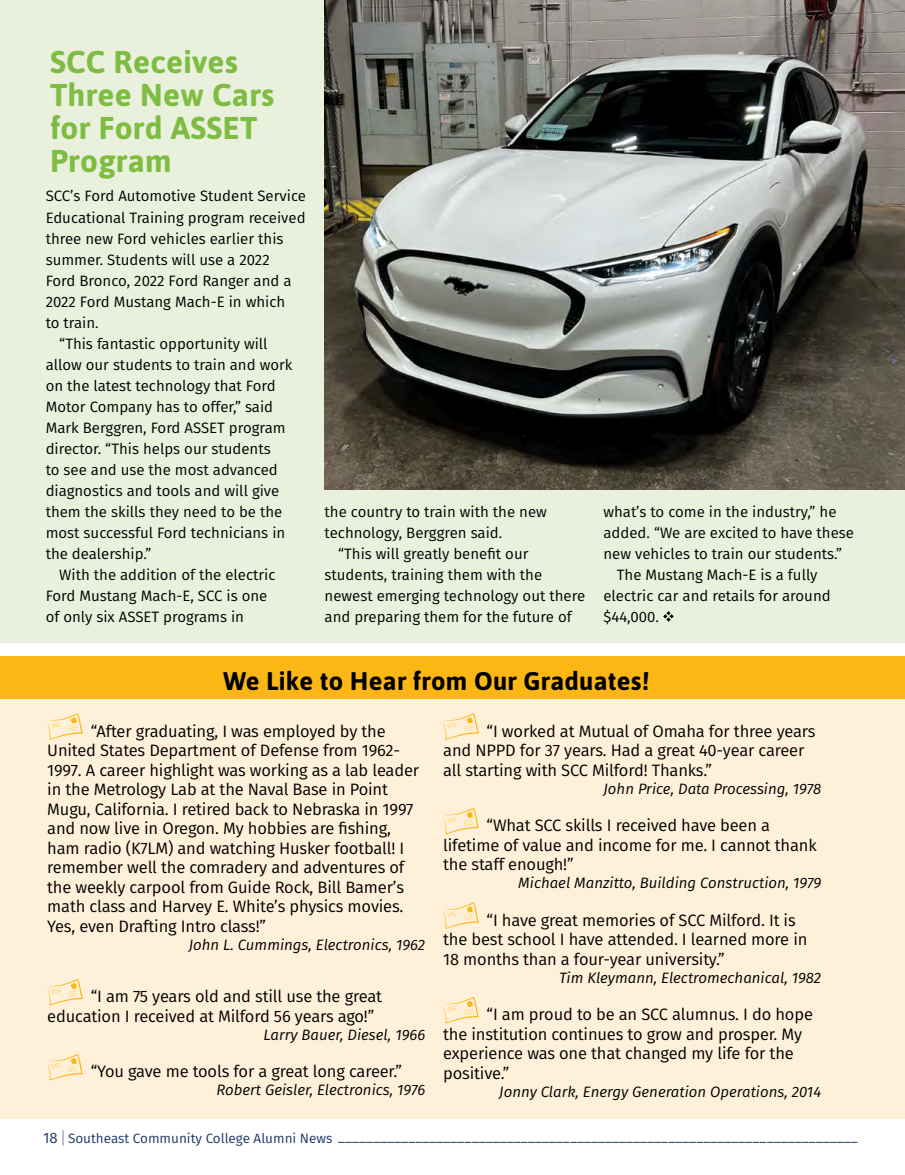
<style>
.page{position:relative;width:905px;height:1175px;background:#fff}
.page>*{position:absolute;margin:0;border:0;box-sizing:border-box;transform-origin:0 0}
.story_title_header_g{font:700 31.5px/33px "Asap";letter-spacing:.01em;color:#7fbc42}
.B_Head_Graduates_pur{font:700 25.5px "Asap";letter-spacing:.01em;color:#000}
._9_5-11__1stPARA{font:16.5px/19.5px "Fira Sans";letter-spacing:-.01em;color:#000}
._9_5-11_pt_main{font:15px/21px "Fira Sans";color:#000}
.credit_line{font:italic 15px "Fira Sans";color:#000}
._9_5-11__1stPARA-2{font:15px/21px "Fira Sans";color:#000}
.t1{font:13.5px "Fira Sans";color:#1a3768}
.s1{font-size:15px}
</style>
<div class="page">
<div style="left:0;top:689px;width:904px;height:430px;background:#fff1d9"></div>
<div style="left:0;top:0;width:904px;height:642px;background:#e9f1dd"></div>
<svg style="left:663px;top:611px;width:10px;height:10px"></svg>
<img style="left:324px;top:0;width:580px;height:489px">
<div style="left:0;top:656px;width:904px;height:42px;background:#fdb714"></div>
<svg style="left:47px;top:713px;width:36px;height:27px"></svg>
<svg style="left:47px;top:979px;width:36px;height:26px"></svg>
<svg style="left:47px;top:1054px;width:36px;height:26px"></svg>
<svg style="left:443px;top:713px;width:36px;height:27px"></svg>
<svg style="left:443px;top:808px;width:36px;height:26px"></svg>
<svg style="left:443px;top:902px;width:36px;height:27px"></svg>
<svg style="left:443px;top:997px;width:36px;height:26px"></svg>
<svg style="left:63px;top:1130px;width:1px;height:15px"></svg>
<p class="story_title_header_g" style="left:50px;top:44px;width:226px">SCC Receives<br>Three New Cars for Ford ASSET<br>Program</p>
<p class="_9_5-11__1stPARA-2" style="left:46px;top:185px;width:262px">SCC’s Ford Automotive Student Service<br>Educational Training program received three new Ford vehicles earlier this summer. Students will use a 2022<br>Ford Bronco, 2022 Ford Ranger and a<br>2022 Ford Mustang Mach-E in which<br>to train.</p>
<p class="_9_5-11_pt_main" style="left:46px;top:332px;width:248px;text-indent:14px">“This fantastic opportunity will allow our students to train and work on the latest technology that Ford<br>Motor Company has to offer,” said<br>Mark Berggren, Ford ASSET program director. “This helps our students<br>to see and use the most advanced diagnostics and tools and will give them the skills they need to be the most successful Ford technicians in the dealership.”</p>
<p class="_9_5-11_pt_main" style="left:46px;top:563px;width:231px;text-indent:14px">With the addition of the electric<br>Ford Mustang Mach-E, SCC is one of only six ASSET programs in</p>
<p class="_9_5-11_pt_main" style="left:324px;top:500px;width:224px">the country to train with the new technology, Berggren said.</p>
<p class="_9_5-11_pt_main" style="left:324px;top:542px;width:262px;text-indent:14px">“This will greatly benefit our students, training them with the newest emerging technology out there and preparing them for the future of</p>
<p class="_9_5-11_pt_main" style="left:603px;top:500px;width:252px">what’s to come in the industry,” he added. “We are excited to have these new vehicles to train our students.”</p>
<p class="_9_5-11_pt_main" style="left:603px;top:563px;width:229px;text-indent:14px">The Mustang Mach-E is a fully electric car and retails for around $44,000.</p>
<p class="B_Head_Graduates_pur" style="left:223px;top:663px;width:427px">We Like to Hear from Our Graduates!</p>
<p class="_9_5-11__1stPARA" style="left:47px;top:721px;width:373px;text-indent:43px">“After graduating, I was employed by the United States Department of Defense from 1962- 1997. A career highlight was working as a lab leader in the Metrology Lab at the Naval Base in Point Mugu, California. I retired back to Nebraska in 1997 and now live in Oregon. My hobbies are fishing, ham radio (K7LM) and watching Husker football! I remember well the comradery and adventures of the weekly carpool from Guide Rock, Bill Bamer’s math class and Harvey E. White’s physics movies.<br>Yes, even Drafting Intro class!”</p>
<p class="credit_line" style="left:189px;top:933px;width:238px">John L. Cummings, Electronics, 1962</p>
<p class="_9_5-11__1stPARA" style="left:47px;top:986px;width:336px;text-indent:43px">“I am 75 years old and still use the great education I received at Milford 56 years ago!”</p>
<p class="credit_line" style="left:263px;top:1023px;width:163px">Larry Bauer, Diesel, 1966</p>
<p class="_9_5-11__1stPARA" style="left:91px;top:1061px;width:313px">“You gave me tools for a great long career.”</p>
<p class="credit_line" style="left:216px;top:1079px;width:210px">Robert Geisler, Electronics, 1976</p>
<p class="_9_5-11__1stPARA" style="left:443px;top:721px;width:374px;text-indent:43px">“I worked at Mutual of Omaha for three years and NPPD for 37 years. Had a great 40-year career all starting with SCC Milford! Thanks.”</p>
<p class="credit_line" style="left:603px;top:777px;width:219px">John Price, Data Processing, 1978</p>
<p class="_9_5-11__1stPARA" style="left:443px;top:815px;width:375px;text-indent:43px">“What SCC skills I received have been a lifetime of value and income for me. I cannot thank the staff enough!”</p>
<p class="credit_line" style="left:518px;top:872px;width:304px">Michael Manzitto, Building Construction, 1979</p>
<p class="_9_5-11__1stPARA" style="left:443px;top:910px;width:366px;text-indent:43px">“I have great memories of SCC Milford. It is the best school I have attended. I learned more in<br>18 months than a four-year university.”</p>
<p class="credit_line" style="left:559px;top:966px;width:264px">Tim Kleymann, Electromechanical, 1982</p>
<p class="_9_5-11__1stPARA" style="left:443px;top:1004px;width:371px;text-indent:43px">“I am proud to be an SCC alumnus. I do hope the institution continues to grow and prosper. My experience was one that changed my life for the positive.”</p>
<p class="credit_line" style="left:499px;top:1080px;width:323px">Jonny Clark, Energy Generation Operations, 2014</p>
<p class="t1" style="left:43px;top:1126px;width:816px"><span class="s1">18</span> Southeast Community College Alumni News __________________________________________________________________________</p>
</div>
